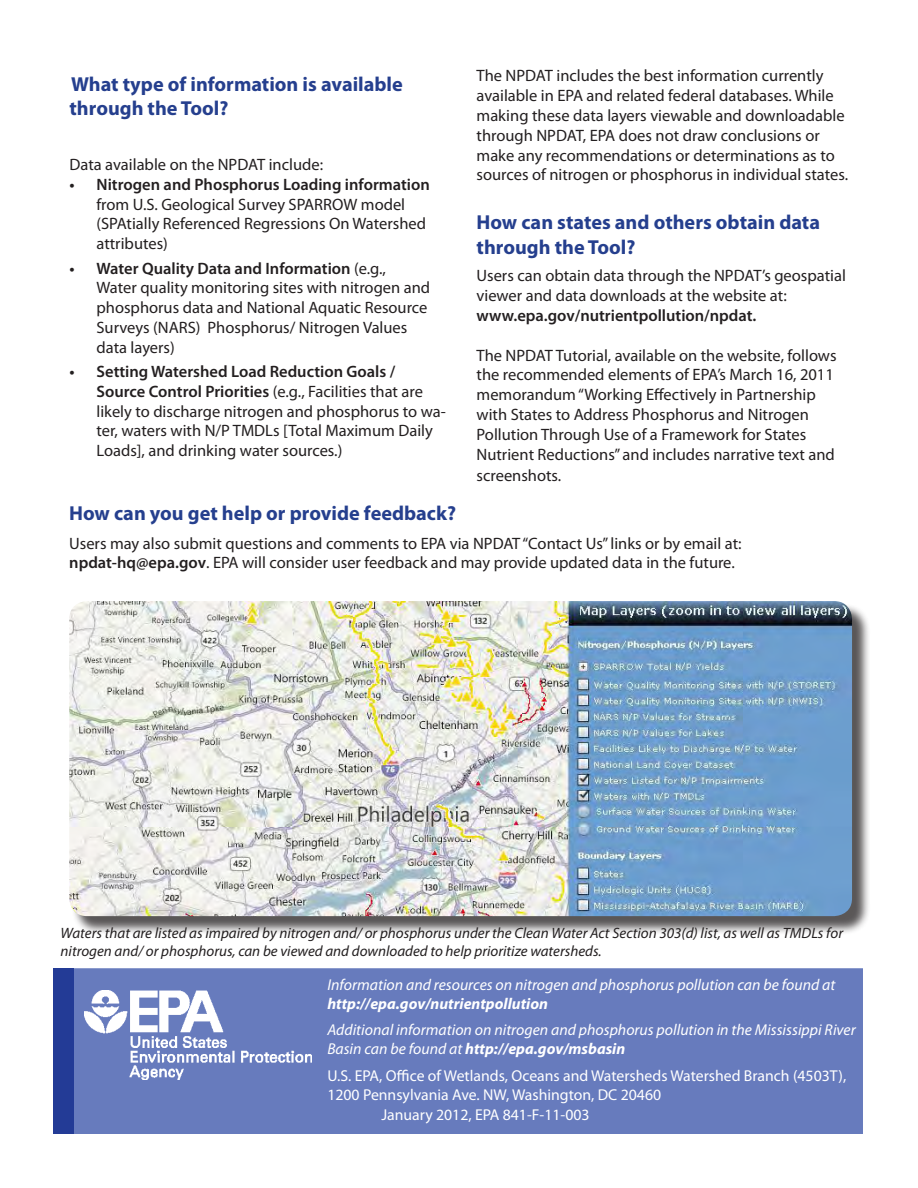
<style>
.page{position:relative;width:918px;height:1188px;background:#fff}
.page>*{position:absolute;margin:0;border:0;box-sizing:border-box;transform-origin:0 0}
.t1{font:700 20.25px/24.3px "Myriad Pro";color:#253f8e}
.t2{font:16.5px/19.8px "Myriad Pro";color:#231f20}
.t3{font:italic 15.75px/18.9px "Myriad Pro";color:#fff}
.t4{font:15.75px/18.9px "Myriad Pro";color:#fff}
.t5{font:italic 700 15.75px "Myriad Pro";color:#fff}
.t6{font:italic 15px/18px "Myriad Pro";color:#231f20}
.s1{font-weight:600}
.s2{font-weight:700}
</style>
<div class="page">
<div style="left:53px;top:968px;width:810px;height:166px;background:#677bbd;border:2px solid #677bbd"></div>
<div style="left:54px;top:968px;width:20px;height:166px;background:#233b96"></div>
<div style="left:72px;top:603px;width:799px;height:332px;background:#231f20;opacity:.75"></div>
<img style="left:69px;top:601px;width:783px;height:315px">
<img style="left:84px;top:990px;width:227px;height:90px">
<p class="t1" style="left:70px;top:72px;width:335px">What type of information is available through the Tool?</p>
<p class="t2" style="left:70px;top:154px;width:255px">Data available on the NPDAT include:</p>
<p class="t2" style="left:97px;top:174px;width:335px;text-indent:-27px"><span class="s1">• Nitrogen and Phosphorus Loading information </span>from U.S. Geological Survey SPARROW model (SPAtially Referenced Regressions On Watershed attributes)</p>
<p class="t2" style="left:97px;top:258px;width:335px;text-indent:-27px"><span class="s1">• Water Quality Data and Information</span> (e.g., Water quality monitoring sites with nitrogen and phosphorus data and National Aquatic Resource Surveys (NARS) Phosphorus/ Nitrogen Values data layers)</p>
<p class="t2" style="left:97px;top:361px;width:351px;text-indent:-27px"><span class="s1">• Setting Watershed Load Reduction Goals / Source Control Priorities</span> (e.g., Facilities that are likely to discharge nitrogen and phosphorus to wa&shy;ter, waters with N/P TMDLs [Total Maximum Daily Loads], and drinking water sources.)</p>
<p class="t2" style="left:477px;top:66px;width:373px">The NPDAT includes the best information currently available in EPA and related federal databases. While making these data layers viewable and downloadable through NPDAT, EPA does not draw conclusions or make any recommendations or determinations as to sources of nitrogen or phosphorus in individual states.</p>
<p class="t1" style="left:477px;top:209px;width:345px;line-height:25.2px">How can states and others obtain data through the Tool?</p>
<p class="t2" style="left:477px;top:266px;width:371px">Users can obtain data through the NPDAT’s geospatial viewer and data downloads at the website at: <span class="s1">www.epa.gov/nutrientpollution/npdat.</span></p>
<p class="t2" style="left:477px;top:345px;width:361px">The NPDAT Tutorial, available on the website, follows the recommended elements of EPA’s March 16, 2011 memorandum “Working Effectively in Partnership with States to Address Phosphorus and Nitrogen Pollution Through Use of a Framework for States Nutrient Reductions” and includes narrative text and</p>
<p class="t2" style="left:477px;top:466px;width:86px">screenshots.</p>
<p class="t1" style="left:69px;top:500px;width:388px">How can you get help or provide feedback?</p>
<p class="t2" style="left:69px;top:533px;width:674px">Users may also submit questions and comments to EPA via NPDAT “Contact Us” links or by email at: <span class="s1">npdat-hq@epa.gov</span>. EPA will consider user feedback and may provide updated data in the future.</p>
<p class="t6" style="left:61px;top:924px;width:784px">Waters that are listed as impaired by nitrogen and/ or phosphorus under the Clean Water Act Section 303(d) list, as well as TMDLs for nitrogen and/ or phosphorus, can be viewed and downloaded to help prioritize watersheds.</p>
<p class="t3" style="left:327px;top:975px;width:510px">Information and resources on nitrogen and phosphorus pollution can be found at</p>
<p class="t5" style="left:327px;top:994px;width:222px">http://epa.gov/nutrientpollution</p>
<p class="t3" style="left:327px;top:1020px;width:530px">Additional information on nitrogen and phosphorus pollution in the Mississippi River<br>Basin can be found at <span class="s2">http://epa.gov/msbasin</span></p>
<p class="t4" style="left:327px;top:1066px;width:520px">U.S. EPA, Office of Wetlands, Oceans and Watersheds Watershed Branch (4503T),<br>1200 Pennsylvania Ave. NW, Washington, DC 20460</p>
<p class="t4" style="left:381px;top:1105px;width:210px">January 2012, EPA 841-F-11-003</p>
</div>
